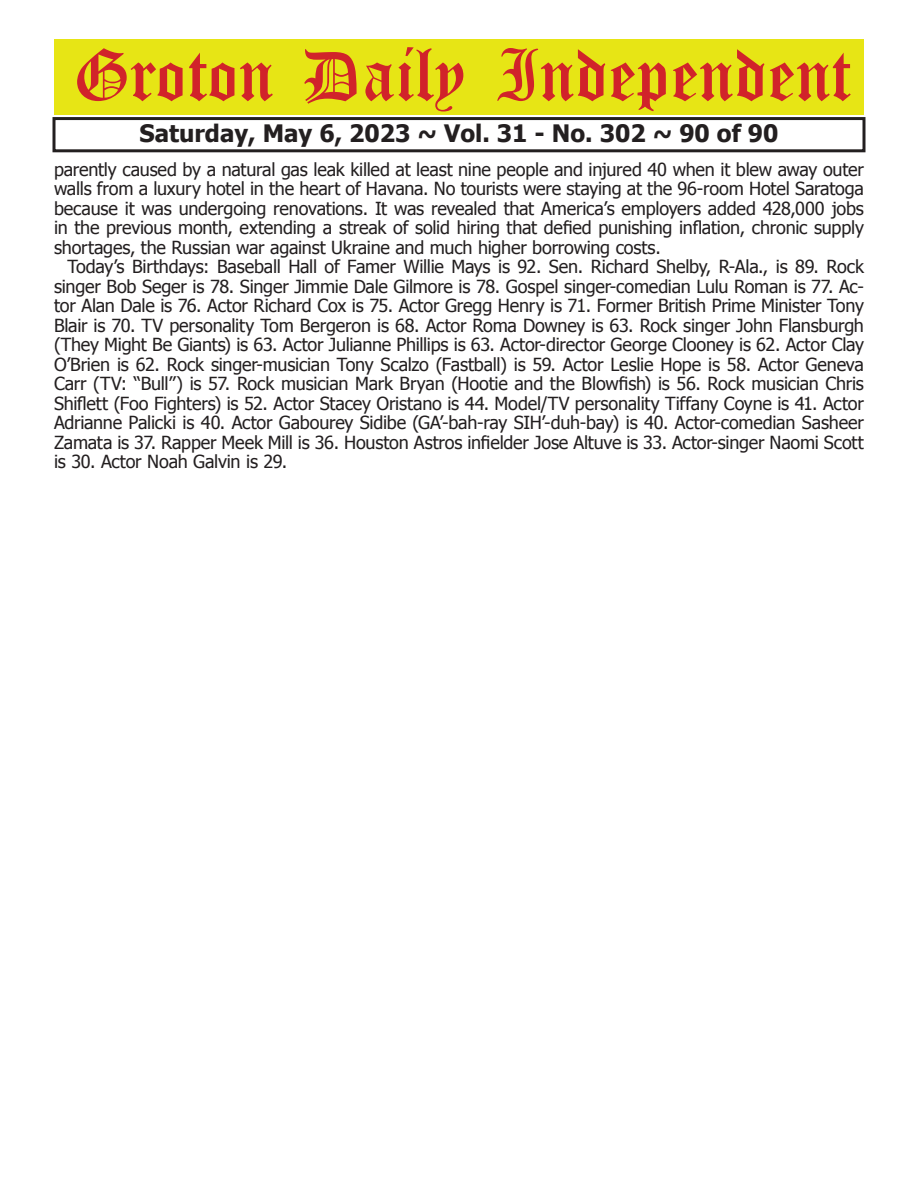
<style>
.page{position:relative;width:918px;height:1188px;background:#fff}
.page>*{position:absolute;margin:0;border:0;box-sizing:border-box;transform-origin:0 0}
.t1{font:54px "Old English Five";color:#d1232a}
.t2{font:700 24px "Tahoma";color:#231f20}
.t3{font:18px/19.5px "Tahoma";letter-spacing:-.01em;color:#231f20;text-align:justify}
</style>
<div class="page">
<div style="left:52px;top:117px;width:814px;height:35px;border:3px solid #231f20"></div>
<div style="left:54px;top:40px;width:810px;height:75px;background:#e7e515"></div>
<h1 class="t1" style="left:73px;top:50px;width:779px">Groton Daily Independent</h1>
<h2 class="t2" style="left:140px;top:116px;width:640px">Saturday, May 6, 2023 ~ Vol. 31 - No. 302 ~ 90 of 90</h2>
<p class="t3" style="left:54px;top:159px;width:812px">parently caused by a natural gas leak killed at least nine people and injured 40 when it blew away outer walls from a luxury hotel in the heart of Havana. No tourists were staying at the 96-room Hotel Saratoga because it was undergoing renovations. It was revealed that America’s employers added 428,000 jobs in the previous month, extending a streak of solid hiring that defied punishing inflation, chronic supply shortages, the Russian war against Ukraine and much higher borrowing costs.</p>
<p class="t3" style="left:54px;top:256px;width:812px;text-indent:14px">Today’s Birthdays: Baseball Hall of Famer Willie Mays is 92. Sen. Richard Shelby, R-Ala., is 89. Rock singer Bob Seger is 78. Singer Jimmie Dale Gilmore is 78. Gospel singer-comedian Lulu Roman is 77. Ac&shy;tor Alan Dale is 76. Actor Richard Cox is 75. Actor Gregg Henry is 71. Former British Prime Minister Tony Blair is 70. TV personality Tom Bergeron is 68. Actor Roma Downey is 63. Rock singer John Flansburgh (They Might Be Giants) is 63. Actor Julianne Phillips is 63. Actor-director George Clooney is 62. Actor Clay O’Brien is 62. Rock singer-musician Tony Scalzo (Fastball) is 59. Actor Leslie Hope is 58. Actor Geneva Carr (TV: “Bull”) is 57. Rock musician Mark Bryan (Hootie and the Blowfish) is 56. Rock musician Chris Shiflett (Foo Fighters) is 52. Actor Stacey Oristano is 44. Model/TV personality Tiffany Coyne is 41. Actor Adrianne Palicki is 40. Actor Gabourey Sidibe (GA’-bah-ray SIH’-duh-bay) is 40. Actor-comedian Sasheer Zamata is 37. Rapper Meek Mill is 36. Houston Astros infielder Jose Altuve is 33. Actor-singer Naomi Scott is 30. Actor Noah Galvin is 29.</p>
</div>
